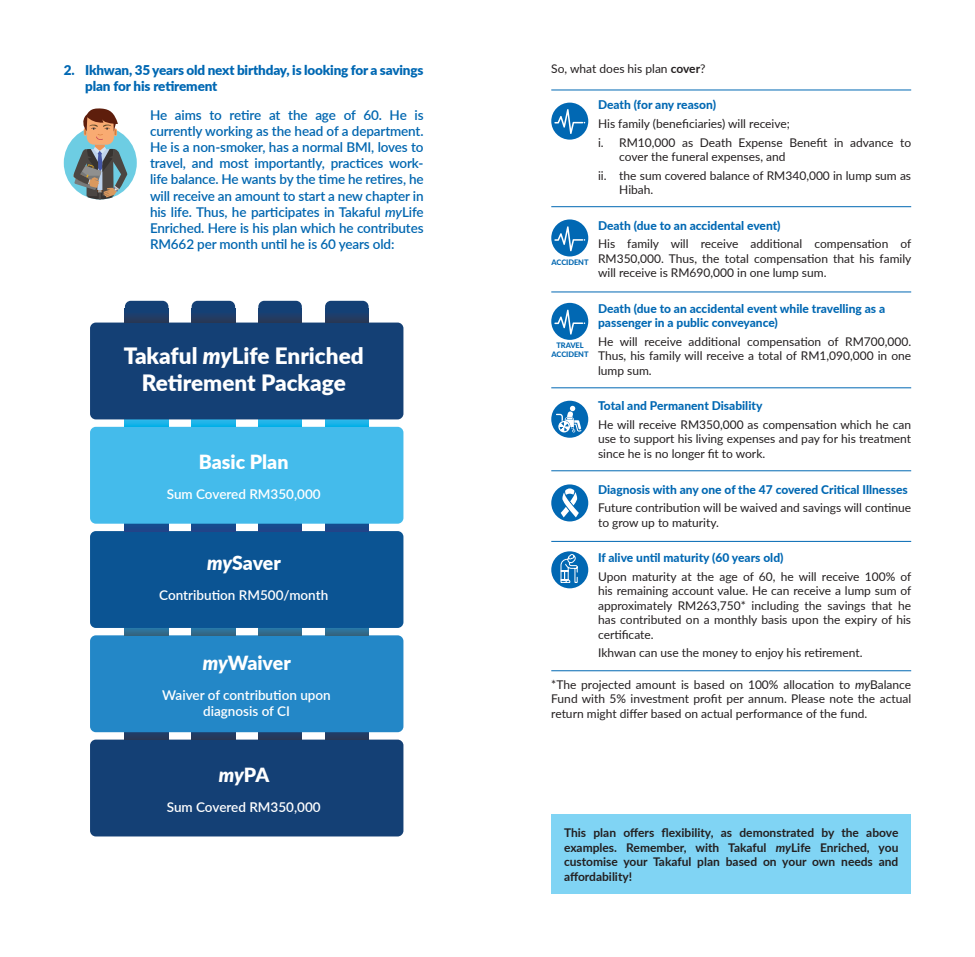
<style>
.page{position:relative;width:975px;height:957px;background:#fff}
.page>*{position:absolute;margin:0;border:0;box-sizing:border-box;transform-origin:0 0}
.t1{font:900 22.5px/27px "Lato";color:#fff;text-align:center}
.t2{font:900 19.5px "Lato";color:#fff}
.t3{font:italic 900 19.5px "Lato";color:#fff}
.t4{font:600 13.5px/16.2px "Lato";letter-spacing:-.01em;color:#0066b0;text-align:justify}
.t5{font:600 13.5px/16.2px "Lato";color:#fff;text-align:center}
.t6{font:900 13.5px/16.2px "Lato";letter-spacing:-.01em;color:#0168b3}
.t7{font:12px/14.4px "Lato";color:#231f20;text-align:justify}
.t8{font:800 12px/14.4px "Lato";color:#0168b3}
.t9{font:700 12px/14.4px "Lato";color:#231f20;text-align:justify}
.t10{font:800 7.5px "Lato";letter-spacing:-.01em;color:#0066b0}
.s1{font-style:italic}
.s2{font-style:normal}
.s3{font-weight:700}
</style>
<div class="page">
<div style="left:90px;top:739px;width:313px;height:97px;background:#144075;border-radius:6px"></div>
<div style="left:125px;top:732px;width:43px;height:7px;background:#243b60"></div>
<div style="left:192px;top:732px;width:43px;height:7px;background:#243b60"></div>
<div style="left:258px;top:732px;width:44px;height:7px;background:#243b60"></div>
<div style="left:325px;top:732px;width:44px;height:7px;background:#243b60"></div>
<div style="left:90px;top:635px;width:313px;height:97px;background:#2387c7;border-radius:6px"></div>
<svg style="left:125px;top:628px;width:43px;height:7px"></svg>
<svg style="left:192px;top:628px;width:43px;height:7px"></svg>
<svg style="left:258px;top:628px;width:44px;height:7px"></svg>
<svg style="left:325px;top:628px;width:44px;height:7px"></svg>
<div style="left:90px;top:531px;width:313px;height:97px;background:#0b5493;border-radius:6px"></div>
<div style="left:125px;top:523px;width:43px;height:8px;background:#18498c"></div>
<div style="left:192px;top:523px;width:43px;height:8px;background:#18498c"></div>
<div style="left:258px;top:523px;width:44px;height:8px;background:#18498c"></div>
<div style="left:325px;top:523px;width:44px;height:8px;background:#18498c"></div>
<div style="left:90px;top:427px;width:313px;height:96px;background:#44bbeb;border-radius:6px"></div>
<svg style="left:125px;top:419px;width:43px;height:8px"></svg>
<svg style="left:192px;top:419px;width:43px;height:8px"></svg>
<svg style="left:258px;top:419px;width:44px;height:8px"></svg>
<svg style="left:325px;top:419px;width:44px;height:8px"></svg>
<div style="left:90px;top:322px;width:313px;height:97px;background:#144075;border-radius:6px"></div>
<div style="left:125px;top:301px;width:43px;height:33px;background:#144075;border-radius:6px"></div>
<svg style="left:125px;top:315px;width:43px;height:7px"></svg>
<div style="left:192px;top:301px;width:43px;height:33px;background:#144075;border-radius:6px"></div>
<svg style="left:192px;top:315px;width:43px;height:7px"></svg>
<div style="left:258px;top:301px;width:44px;height:33px;background:#144075;border-radius:6px"></div>
<svg style="left:258px;top:315px;width:44px;height:7px"></svg>
<div style="left:325px;top:301px;width:44px;height:33px;background:#144075;border-radius:6px"></div>
<svg style="left:325px;top:315px;width:44px;height:7px"></svg>
<div style="left:64px;top:126px;width:73px;height:74px;background:#6dcde3;border-radius:50%"></div>
<svg style="left:73px;top:108px;width:55px;height:92px"></svg>
<div style="left:551px;top:813px;width:360px;height:80px;background:#80d4f4"></div>
<div style="left:551px;top:103px;width:37px;height:37px;background:#0168b3;border-radius:50%"></div>
<div style="left:551px;top:219px;width:37px;height:37px;background:#0168b3;border-radius:50%"></div>
<div style="left:551px;top:303px;width:37px;height:37px;background:#0168b3;border-radius:50%"></div>
<div style="left:551px;top:400px;width:37px;height:37px;background:#0168b3;border-radius:50%"></div>
<div style="left:551px;top:484px;width:37px;height:37px;background:#0168b3;border-radius:50%"></div>
<div style="left:551px;top:551px;width:37px;height:37px;background:#0168b3;border-radius:50%"></div>
<svg style="left:556px;top:406px;width:25px;height:26px"></svg>
<svg style="left:560px;top:553px;width:18px;height:30px"></svg>
<hr style="left:551px;top:206px;width:360px;height:1px;background:#0168b3">
<hr style="left:551px;top:90px;width:360px;height:1px;background:#0168b3">
<hr style="left:551px;top:291px;width:360px;height:1px;background:#0168b3">
<hr style="left:551px;top:387px;width:360px;height:1px;background:#0168b3">
<hr style="left:551px;top:470px;width:360px;height:1px;background:#0168b3">
<hr style="left:551px;top:541px;width:360px;height:1px;background:#0168b3">
<hr style="left:551px;top:670px;width:360px;height:1px;background:#0168b3">
<svg style="left:554px;top:109px;width:31px;height:25px"></svg>
<svg style="left:554px;top:226px;width:31px;height:25px"></svg>
<svg style="left:554px;top:309px;width:31px;height:25px"></svg>
<svg style="left:561px;top:488px;width:18px;height:29px"></svg>
<p class="t6" style="left:85px;top:61px;width:340px;text-indent:-21px">2. Ikhwan, 35 years old next birthday, is looking for a savings plan for his retirement</p>
<p class="t4" style="left:150px;top:106px;width:275px">He aims to retire at the age of 60. He is currently working as the head of a department.<br>He is a non-smoker, has a normal BMI, loves to travel, and most importantly, practices work&shy;life balance. He wants by the time he retires, he will receive an amount to start a new chapter in his life. Thus, he participates in Takaful <span class="s1">my</span>Life Enriched. Here is his plan which he contributes RM662 per month until he is 60 years old:</p>
<p class="t1" style="left:124px;top:341px;width:242px">Takaful <span class="s1">my</span>Life Enriched<br>Retirement Package</p>
<p class="t2" style="left:199px;top:447px;width:91px">Basic Plan</p>
<p class="t5" style="left:167px;top:485px;width:155px">Sum Covered RM350,000</p>
<p class="t2" style="left:207px;top:548px;width:75px"><span class="s1">my</span>Saver</p>
<p class="t5" style="left:159px;top:586px;width:171px">Contribution RM500/month</p>
<p class="t2" style="left:203px;top:648px;width:89px"><span class="s1">my</span>Waiver</p>
<p class="t5" style="left:162px;top:686px;width:170px">Waiver of contribution upon diagnosis of CI</p>
<p class="t3" style="left:219px;top:760px;width:52px">my<span class="s2">PA</span></p>
<p class="t5" style="left:167px;top:798px;width:155px">Sum Covered RM350,000</p>
<p class="t7" style="left:551px;top:61px;width:156px">So, what does his plan <span class="s3">cover</span>?</p>
<p class="t8" style="left:598px;top:97px;width:119px">Death (for any reason)</p>
<p class="t7" style="left:598px;top:116px;width:193px">His family (beneficiaries) will receive;</p>
<p class="t7" style="left:619px;top:134px;width:293px;text-indent:-21px">i. RM10,000 as Death Expense Benefit in advance to cover the funeral expenses, and</p>
<p class="t7" style="left:619px;top:167px;width:293px;text-indent:-21px">ii. the sum covered balance of RM340,000 in lump sum as<br>Hibah.</p>
<p class="t8" style="left:598px;top:217px;width:184px">Death (due to an accidental event)</p>
<p class="t7" style="left:598px;top:236px;width:315px">His family will receive additional compensation of RM350,000. Thus, the total compensation that his family will receive is RM690,000 in one lump sum.</p>
<p class="t8" style="left:598px;top:301px;width:289px">Death (due to an accidental event while travelling as a passenger in a public conveyance)</p>
<p class="t7" style="left:598px;top:334px;width:315px">He will receive additional compensation of RM700,000.<br>Thus, his family will receive a total of RM1,090,000 in one lump sum.</p>
<p class="t8" style="left:598px;top:398px;width:166px">Total and Permanent Disability</p>
<p class="t7" style="left:598px;top:417px;width:315px">He will receive RM350,000 as compensation which he can use to support his living expenses and pay for his treatment since he is no longer fit to work.</p>
<p class="t8" style="left:598px;top:481px;width:311px">Diagnosis with any one of the 47 covered Critical Illnesses</p>
<p class="t7" style="left:598px;top:500px;width:315px">Future contribution will be waived and savings will continue to grow up to maturity.</p>
<p class="t8" style="left:598px;top:550px;width:187px">If alive until maturity (60 years old)</p>
<p class="t7" style="left:598px;top:569px;width:315px">Upon maturity at the age of 60, he will receive 100% of his remaining account value. He can receive a lump sum of approximately RM263,750* including the savings that he has contributed on a monthly basis upon the expiry of his certificate.</p>
<p class="t7" style="left:598px;top:645px;width:266px">Ikhwan can use the money to enjoy his retirement.</p>
<p class="t7" style="left:551px;top:676px;width:361px">*The projected amount is based on 100% allocation to <span class="s1">my</span>Balance Fund with 5% investment profit per annum. Please note the actual return might differ based on actual performance of the fund.</p>
<p class="t10" style="left:552px;top:257px;width:38px">ACCIDENT</p>
<p class="t10" style="left:556px;top:339px;width:29px">TRAVEL</p>
<p class="t10" style="left:552px;top:348px;width:38px">ACCIDENT</p>
<p class="t9" style="left:564px;top:825px;width:336px">This plan offers flexibility, as demonstrated by the above examples. Remember, with Takaful <span class="s1">my</span>Life Enriched, you customise your Takaful plan based on your own needs and affordability!</p>
</div>
